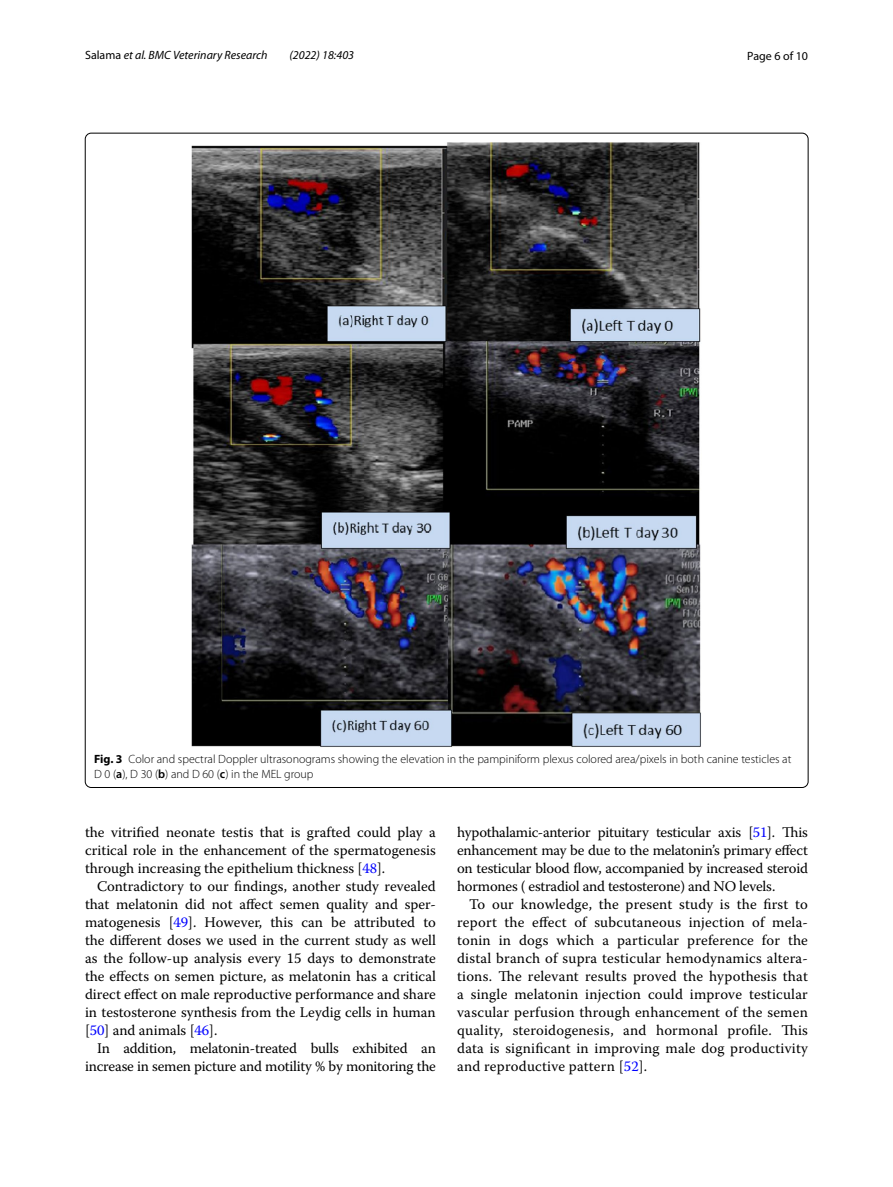
<style>
.page{position:relative;width:893px;height:1187px;background:#fff}
.page>*{position:absolute;margin:0;border:0;box-sizing:border-box;transform-origin:0 0}
.t1{font:14.7px/18px "Warnock Pro";letter-spacing:-.005em;color:#000;text-align:justify}
.t2{font:300 12px/15px "Myriad Pro";color:#000}
.t3{font:italic 12px "Myriad Pro";color:#000}
.t4{font:12px "Myriad Pro";color:#000}
.s1{font-style:normal}
.s2{font-weight:700}
.s3{font-weight:600}
.s4{color:#00f}
</style>
<div class="page">
<img style="left:191px;top:142px;width:510px;height:605px">
<p class="t3" style="left:85px;top:48px;width:184px"><span class="s1">Salama</span> et al. BMC Veterinary Research</p>
<p class="t3" style="left:289px;top:48px;width:66px">(2022) 18:403</p>
<p class="t4" style="left:747px;top:48px;width:62px">Page 6 of 10</p>
<p class="t2" style="left:94px;top:751px;width:699px"><span class="s2">Fig. 3</span> Color and spectral Doppler ultrasonograms showing the elevation in the pampiniform plexus colored area/pixels in both canine testicles at<br>D 0 (<span class="s3">a</span>), D 30 (<span class="s3">b</span>) and D 60 (<span class="s3">c</span>) in the MEL group</p>
<p class="t1" style="left:85px;top:822px;width:352px">the vitrified neonate testis that is grafted could play a critical role in the enhancement of the spermatogenesis through increasing the epithelium thickness [<span class="s4">48</span>].</p>
<p class="t1" style="left:85px;top:876px;width:352px;text-indent:12px">Contradictory to our findings, another study revealed that melatonin did not affect semen quality and sper&shy;matogenesis [<span class="s4">49</span>]. However, this can be attributed to the different doses we used in the current study as well as the follow-up analysis every 15 days to demonstrate the effects on semen picture, as melatonin has a critical direct effect on male reproductive performance and share in testosterone synthesis from the Leydig cells in human [<span class="s4">50</span>] and animals [<span class="s4">46</span>].</p>
<p class="t1" style="left:85px;top:1038px;width:352px;text-align:right">In addition, melatonin-treated bulls exhibited an increase in semen picture and motility % by monitoring the</p>
<p class="t1" style="left:457px;top:822px;width:352px">hypothalamic-anterior pituitary testicular axis [<span class="s4">51</span>]. This enhancement may be due to the melatonin’s primary effect on testicular blood flow, accompanied by increased steroid hormones ( estradiol and testosterone) and NO levels.</p>
<p class="t1" style="left:457px;top:894px;width:352px;text-indent:12px">To our knowledge, the present study is the first to report the effect of subcutaneous injection of mela&shy;tonin in dogs which a particular preference for the distal branch of supra testicular hemodynamics altera&shy;tions. The relevant results proved the hypothesis that a single melatonin injection could improve testicular vascular perfusion through enhancement of the semen quality, steroidogenesis, and hormonal profile. This data is significant in improving male dog productivity and reproductive pattern [<span class="s4">52</span>].</p>
</div>
